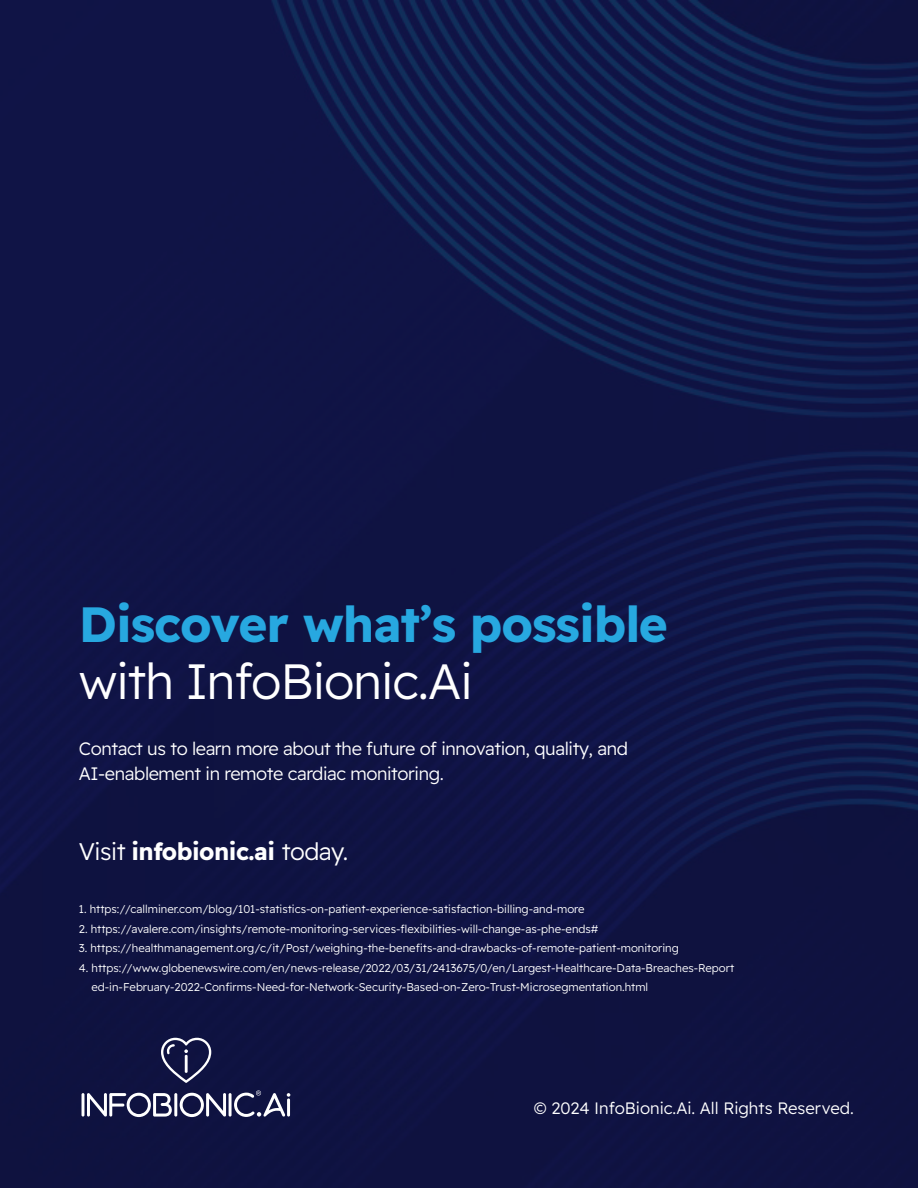
<style>
.page{position:relative;width:918px;height:1188px;background:#fff}
.page>*{position:absolute;margin:0;border:0;box-sizing:border-box;transform-origin:0 0}
.t1{font:49.5px "Readex Pro";letter-spacing:-.02em;color:#27a8e0}
.t2{font:49.5px "Readex Pro";letter-spacing:-.02em;color:#fff}
.t3{font:24px "Readex Pro";letter-spacing:-.02em;color:#fff}
.t4{font:18px/25.5px "Readex Pro";letter-spacing:-.02em;color:#fff}
.t5{font:16.5px "Readex Pro";color:#fff}
.t6{font:11.25px/19.5px "Readex Pro";color:#fff}
</style>
<div class="page">
<img style="left:0;top:0;width:918px;height:1188px">
<svg style="left:161px;top:1038px;width:50px;height:45px;background:#3c3f64"></svg>
<hr style="left:82px;top:1093px;width:2px;height:24px;background:#fff">
<svg style="left:87px;top:1093px;width:85px;height:24px"></svg>
<hr style="left:174px;top:1093px;width:3px;height:24px;background:#fff">
<svg style="left:180px;top:1093px;width:46px;height:24px"></svg>
<hr style="left:229px;top:1093px;width:3px;height:24px;background:#fff">
<svg style="left:234px;top:1090px;width:56px;height:27px"></svg>
<hr style="left:287px;top:1098px;width:3px;height:19px;background:#fff">
<p class="t1" style="left:79px;top:596px;width:591px">Discover what’s possible</p>
<p class="t2" style="left:79px;top:653px;width:395px">with InfoBionic.Ai</p>
<p class="t4" style="left:79px;top:736px;width:551px">Contact us to learn more about the future of innovation, quality, and<br>AI-enablement in remote cardiac monitoring.</p>
<p class="t3" style="left:79px;top:837px;width:271px">Visit infobionic.ai today.</p>
<p class="t6" style="left:79px;top:900px;width:507px">1. https://callminer.com/blog/101-statistics-on-patient-experience-satisfaction-billing-and-more</p>
<p class="t6" style="left:79px;top:919px;width:521px">2. https://avalere.com/insights/remote-monitoring-services-flexibilities-will-change-as-phe-ends#</p>
<p class="t6" style="left:79px;top:939px;width:602px">3. https://healthmanagement.org/c/it/Post/weighing-the-benefits-and-drawbacks-of-remote-patient-monitoring</p>
<p class="t6" style="left:91px;top:958px;width:645px;text-indent:-13px">4. https://www.globenewswire.com/en/news-release/2022/03/31/2413675/0/en/Largest-Healthcare-Data-Breaches-Report ed-in-February-2022-Confirms-Need-for-Network-Security-Based-on-Zero-Trust-Microsegmentation.html</p>
<p class="t5" style="left:534px;top:1099px;width:322px">© 2024 InfoBionic.Ai. All Rights Reserved.</p>
</div>
